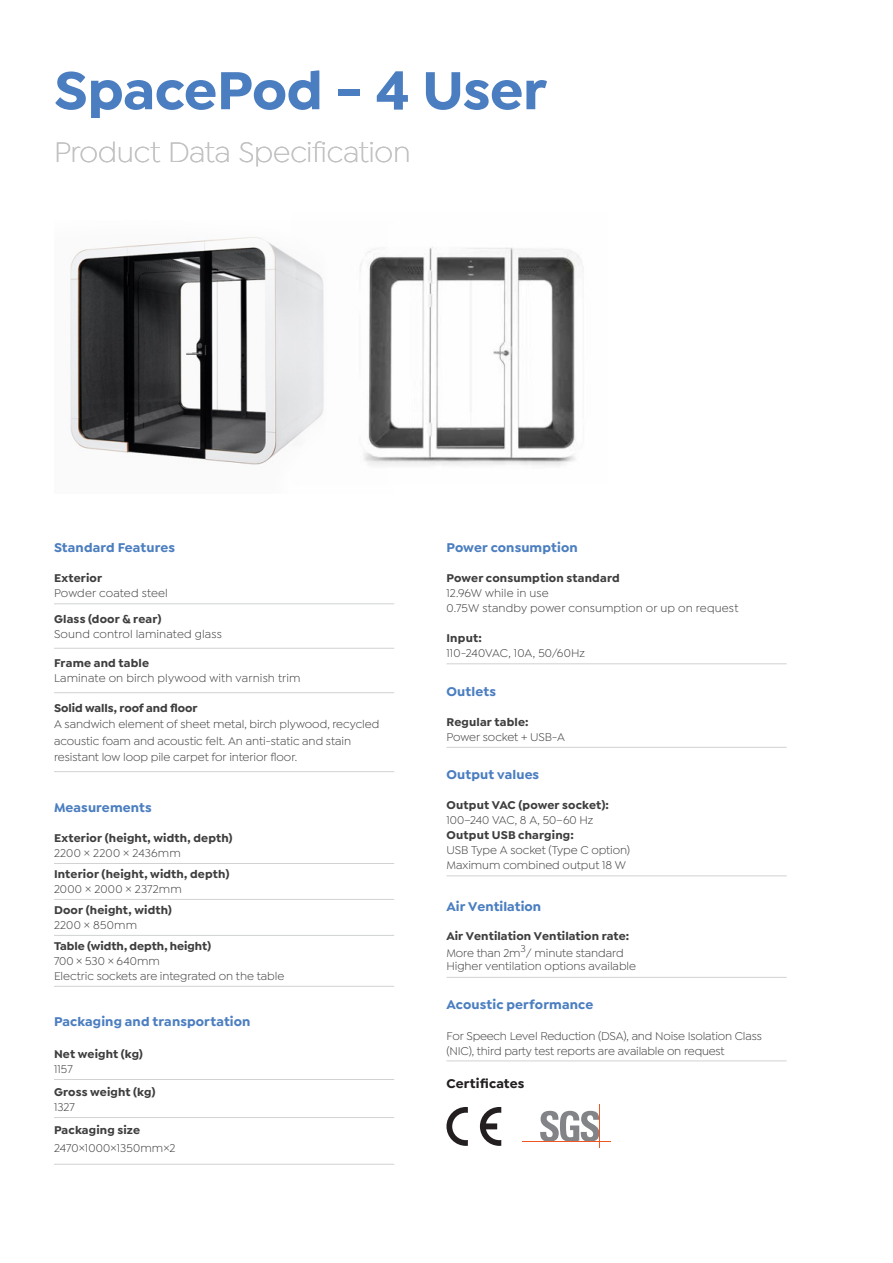
<style>
.page{position:relative;width:893px;height:1263px;background:#fff}
.page>*{position:absolute;margin:0;border:0;box-sizing:border-box;transform-origin:0 0}
.t1{font:700 57px "Isidora Sans";letter-spacing:-.01em;color:#4a7ec0}
.t2{font:300 30px "Isidora Sans";letter-spacing:-.01em;color:#c5c3c3}
.Details_bullets{font:700 13.5px "Isidora Sans";letter-spacing:.01em;color:#4b7ec0}
.t3{font:700 13.5px "Isidora Sans";letter-spacing:.005em;color:#231f20}
.Details_bullets-2{font:12px/15px "Isidora Sans";letter-spacing:-.005em;color:#3e3e3f}
.Details_bullets-3{font:700 12px/15px "Isidora Sans";letter-spacing:.01em;color:#3e3e3f}
.Details_bullets-4{font:12px "Isidora Sans";letter-spacing:.015em;color:#3e3e3f}
.Details_bullets-5{font:12px "Isidora Sans";letter-spacing:.02em;color:#3e3e3f}
.s1{font-weight:700}
.s2{font-style:inherit}
.s3{font-weight:400}
</style>
<div class="page">
<hr style="left:446px;top:747px;width:341px;height:1px;background:#d1d2d4">
<hr style="left:446px;top:875px;width:341px;height:1px;background:#d1d2d4">
<hr style="left:446px;top:663px;width:341px;height:1px;background:#d1d2d4">
<hr style="left:54px;top:1079px;width:340px;height:1px;background:#d1d2d4">
<hr style="left:54px;top:1117px;width:340px;height:1px;background:#d1d2d4">
<hr style="left:54px;top:1164px;width:340px;height:1px;background:#d1d2d4">
<hr style="left:54px;top:863px;width:340px;height:1px;background:#d1d2d4">
<hr style="left:54px;top:899px;width:340px;height:1px;background:#d1d2d4">
<hr style="left:54px;top:935px;width:340px;height:1px;background:#d1d2d4">
<hr style="left:54px;top:986px;width:340px;height:1px;background:#d1d2d4">
<hr style="left:54px;top:603px;width:340px;height:1px;background:#d1d2d4">
<hr style="left:54px;top:648px;width:340px;height:1px;background:#d1d2d4">
<hr style="left:54px;top:692px;width:340px;height:1px;background:#d1d2d4">
<hr style="left:54px;top:771px;width:340px;height:1px;background:#d1d2d4">
<img style="left:70px;top:236px;width:512px;height:230px">
<hr style="left:446px;top:977px;width:341px;height:1px;background:#d1d2d4">
<svg style="left:446px;top:1107px;width:22px;height:39px"></svg>
<svg style="left:480px;top:1107px;width:21px;height:39px"></svg>
<svg style="left:540px;top:1111px;width:59px;height:30px"></svg>
<hr style="left:522px;top:1141px;width:89px;height:1px;background:#f15622">
<hr style="left:599px;top:1105px;width:1px;height:43px;background:#f15622">
<hr style="left:446px;top:1061px;width:341px;height:1px;background:#d1d2d4">
<p class="t1" style="left:54px;top:55px;width:494px">SpacePod - 4 User</p>
<p class="t2" style="left:54px;top:136px;width:358px">Product Data Specification</p>
<p class="Details_bullets" style="left:54px;top:539px;width:123px">Standard Features</p>
<p class="Details_bullets-2" style="left:54px;top:571px;width:115px"><span class="s1">Exterior<br></span>Powder coated steel</p>
<p class="Details_bullets-3" style="left:54px;top:611px;width:109px">Glass (door &amp; rear)</p>
<p class="Details_bullets-2" style="left:54px;top:626px;width:169px">Sound control laminated glass</p>
<p class="Details_bullets-3" style="left:54px;top:655px;width:97px">Frame and table</p>
<p class="Details_bullets-2" style="left:54px;top:670px;width:248px">Laminate on birch plywood with varnish trim</p>
<p class="Details_bullets-3" style="left:54px;top:700px;width:145px">Solid walls, roof an<span class="s2">d fl</span>oor</p>
<p class="Details_bullets-2" style="left:54px;top:716px;width:327px;line-height:16.5px">A sandwich element of sheet metal, birch plywood, recycled acoustic foam and acoustic felt. An anti-static and stain resistant low loop pile carpet for interior floor.</p>
<p class="Details_bullets" style="left:54px;top:799px;width:99px">Measurements</p>
<p class="Details_bullets-3" style="left:54px;top:831px;width:180px">Exterior (height, width, depth)<br><span class="s3">2200 × 2200 × 2436mm</span></p>
<p class="Details_bullets-3" style="left:54px;top:866px;width:177px">Interior (height, width, depth)</p>
<p class="Details_bullets-5" style="left:54px;top:882px;width:129px">2000 × 2000 × 2372mm</p>
<p class="Details_bullets-3" style="left:54px;top:902px;width:120px">Door (height, width)</p>
<p class="Details_bullets-4" style="left:54px;top:918px;width:85px">2200 × 850mm</p>
<p class="Details_bullets-3" style="left:54px;top:938px;width:159px">Table (width, depth, height)</p>
<p class="Details_bullets-2" style="left:54px;top:953px;width:107px">700 × 530 × 640mm</p>
<p class="Details_bullets-2" style="left:54px;top:968px;width:232px">Electric sockets are integrated on the table</p>
<p class="Details_bullets" style="left:54px;top:1013px;width:198px">Packaging and transportation</p>
<p class="Details_bullets-3" style="left:54px;top:1046px;width:91px">Net weight (kg)<br><span class="s3">1157</span></p>
<p class="Details_bullets-3" style="left:54px;top:1085px;width:103px">Gross weight (kg)</p>
<p class="Details_bullets-2" style="left:54px;top:1100px;width:22px">1327</p>
<p class="Details_bullets-3" style="left:54px;top:1123px;width:88px">Packaging size</p>
<p class="Details_bullets-4" style="left:54px;top:1142px;width:123px">2470×1000×1350mm×2</p>
<p class="Details_bullets" style="left:446px;top:539px;width:133px">Power consumption</p>
<p class="Details_bullets-3" style="left:446px;top:571px;width:175px">Power consumption standard<br><span class="s3">12.96W while in use</span></p>
<p class="Details_bullets-2" style="left:446px;top:601px;width:293px">0.75W standby power consumption or up on request</p>
<p class="Details_bullets-3" style="left:446px;top:631px;width:37px">Input:</p>
<p class="Details_bullets-2" style="left:446px;top:646px;width:140px">110-240VAC, 10A, 50/60Hz</p>
<p class="Details_bullets" style="left:446px;top:683px;width:51px">Outlets</p>
<p class="Details_bullets-2" style="left:446px;top:714px;width:120px"><span class="s1">Regular table:<br></span>Power socket + USB-A</p>
<p class="Details_bullets" style="left:446px;top:766px;width:94px">Output values</p>
<p class="Details_bullets-3" style="left:446px;top:798px;width:164px">Output VAC (power socket):<br><span class="s3">100–240 VAC, 8 A, 50–60 Hz</span></p>
<p class="Details_bullets-2" style="left:446px;top:828px;width:185px"><span class="s1">Output USB charging:<br></span>USB Type A socket (Type C option)<br>Maximum combined output 18 W</p>
<p class="Details_bullets" style="left:446px;top:898px;width:96px">Air Ventilation</p>
<p class="Details_bullets-3" style="left:446px;top:928px;width:184px;line-height:16.5px">Air Ventilation Ventilation rate:<br><span class="s3">More than 2m</span><sup>3</sup><span class="s3">/ minute standard</span></p>
<p class="Details_bullets-2" style="left:446px;top:958px;width:191px">Higher ventilation options available</p>
<p class="Details_bullets" style="left:446px;top:996px;width:148px">Acoustic performance</p>
<p class="Details_bullets-2" style="left:446px;top:1028px;width:317px">For Speech Level Reduction (DSA), and Noise Isolation Class (NIC), third party test reports are available on request</p>
<p class="t3" style="left:446px;top:1075px;width:79px">Certificates</p>
</div>
